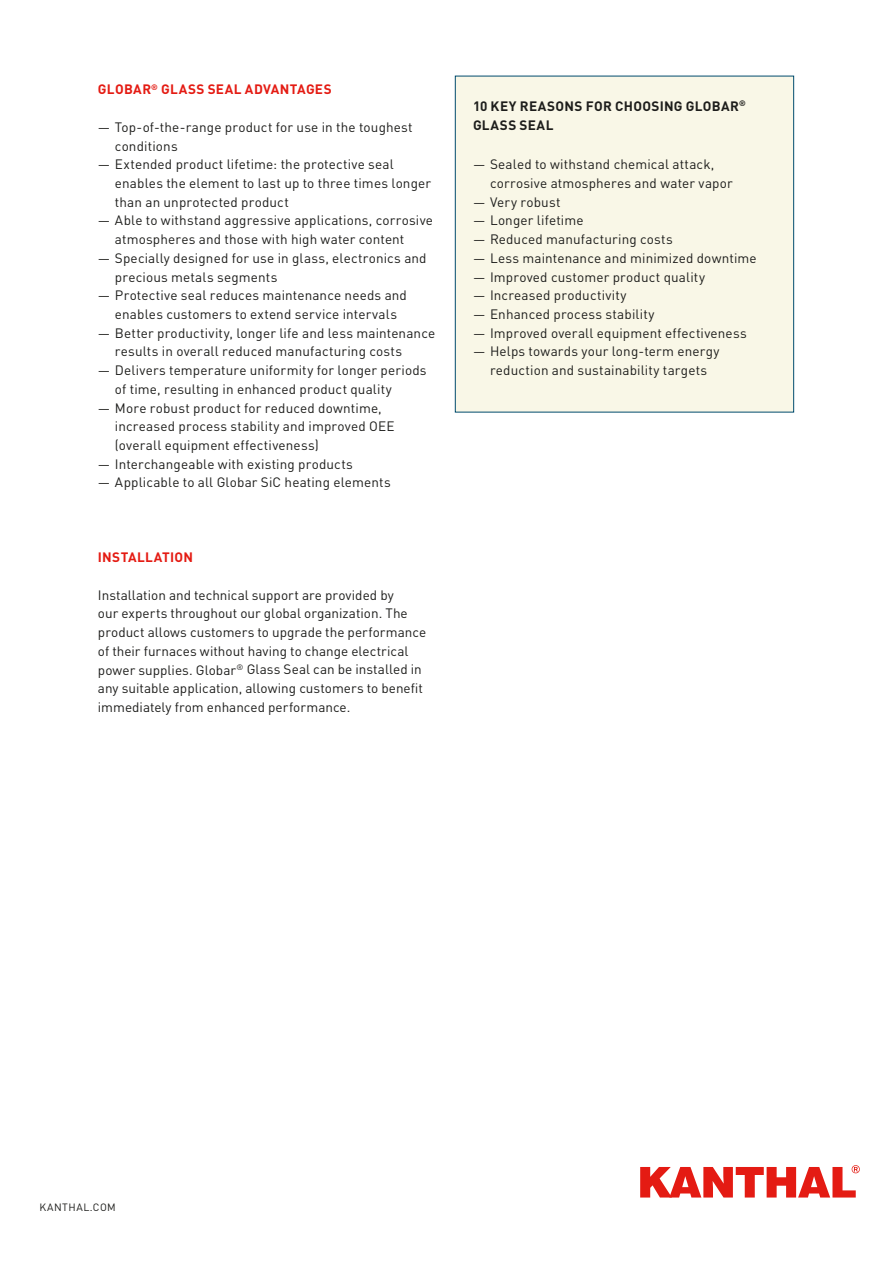
<style>
.page{position:relative;width:893px;height:1263px;background:#fff}
.page>*{position:absolute;margin:0;border:0;box-sizing:border-box;transform-origin:0 0}
.t1{font:13.5px/18.8px "DIN Pro";letter-spacing:.01em;color:#1d1d1b}
.t2{font:700 13.5px/18.8px "DIN Pro";letter-spacing:.025em;color:#1d1d1b}
.t3{font:700 13.5px "DIN Pro";letter-spacing:.025em;color:#e41b13}
.t4{font:10.5px "DIN Pro";letter-spacing:.05em;color:#1d1d1b}
.s1{font-family:"DIN"}
</style>
<div class="page">
<div style="left:455px;top:76px;width:339px;height:336px;background:#f9f7e7;border:1px solid #004b6d"></div>
<svg style="left:640px;top:1165px;width:220px;height:32px"></svg>
<p class="t3" style="left:98px;top:80px;width:235px">GLOBAR<sup>®</sup> GLASS SEAL ADVANTAGES</p>
<p class="t1" style="left:115px;top:117px;width:299px;text-indent:-17px"><span class="s1">—</span> Top-of-the-range product for use in the toughest conditions</p>
<p class="t1" style="left:115px;top:154px;width:318px;text-indent:-17px"><span class="s1">—</span> Extended product lifetime: the protective seal enables the element to last up to three times longer than an unprotected product</p>
<p class="t1" style="left:115px;top:211px;width:320px;text-indent:-17px"><span class="s1">—</span> Able to withstand aggressive applications, corrosive atmospheres and those with high water content</p>
<p class="t1" style="left:115px;top:248px;width:313px;text-indent:-17px"><span class="s1">—</span> Specially designed for use in glass, electronics and precious metals segments</p>
<p class="t1" style="left:98px;top:285px;width:311px;text-align:center"><span class="s1">—</span> Protective seal reduces maintenance needs and enables customers to extend service intervals</p>
<p class="t1" style="left:115px;top:323px;width:322px;text-indent:-17px"><span class="s1">—</span> Better productivity, longer life and less maintenance results in overall reduced manufacturing costs</p>
<p class="t1" style="left:115px;top:360px;width:313px;text-indent:-17px"><span class="s1">—</span> Delivers temperature uniformity for longer periods of time, resulting in enhanced product quality</p>
<p class="t1" style="left:115px;top:398px;width:281px;text-indent:-17px"><span class="s1">—</span> More robust product for reduced downtime, increased process stability and improved OEE (overall equipment effectiveness)</p>
<p class="t1" style="left:98px;top:454px;width:256px"><span class="s1">—</span> Interchangeable with existing products</p>
<p class="t1" style="left:98px;top:473px;width:294px"><span class="s1">—</span> Applicable to all Globar SiC heating elements</p>
<p class="t3" style="left:98px;top:548px;width:97px">INSTALLATION</p>
<p class="t1" style="left:98px;top:585px;width:330px">Installation and technical support are provided by<br>our experts throughout our global organization. The product allows customers to upgrade the performance of their furnaces without having to change electrical power supplies. Globar<sup>®</sup> Glass Seal can be installed in any suitable application, allowing customers to benefit immediately from enhanced performance.</p>
<p class="t2" style="left:473px;top:96px;width:274px">10 KEY REASONS FOR CHOOSING GLOBAR<sup>®<br></sup>GLASS SEAL</p>
<p class="t1" style="left:490px;top:154px;width:244px;text-indent:-17px"><span class="s1">—</span> Sealed to withstand chemical attack, corrosive atmospheres and water vapor</p>
<p class="t1" style="left:473px;top:192px;width:89px"><span class="s1">—</span> Very robust</p>
<p class="t1" style="left:473px;top:211px;width:112px"><span class="s1">—</span> Longer lifetime</p>
<p class="t1" style="left:473px;top:229px;width:201px"><span class="s1">—</span> Reduced manufacturing costs</p>
<p class="t1" style="left:473px;top:248px;width:285px"><span class="s1">—</span> Less maintenance and minimized downtime</p>
<p class="t1" style="left:473px;top:267px;width:234px"><span class="s1">—</span> Improved customer product quality</p>
<p class="t1" style="left:473px;top:285px;width:155px"><span class="s1">—</span> Increased productivity</p>
<p class="t1" style="left:473px;top:304px;width:183px"><span class="s1">—</span> Enhanced process stability</p>
<p class="t1" style="left:473px;top:323px;width:275px"><span class="s1">—</span> Improved overall equipment effectiveness</p>
<p class="t1" style="left:473px;top:342px;width:248px;text-align:center"><span class="s1">—</span> Helps towards your long-term energy reduction and sustainability targets</p>
<p class="t4" style="left:39px;top:1200px;width:78px">KANTHAL.COM</p>
</div>
